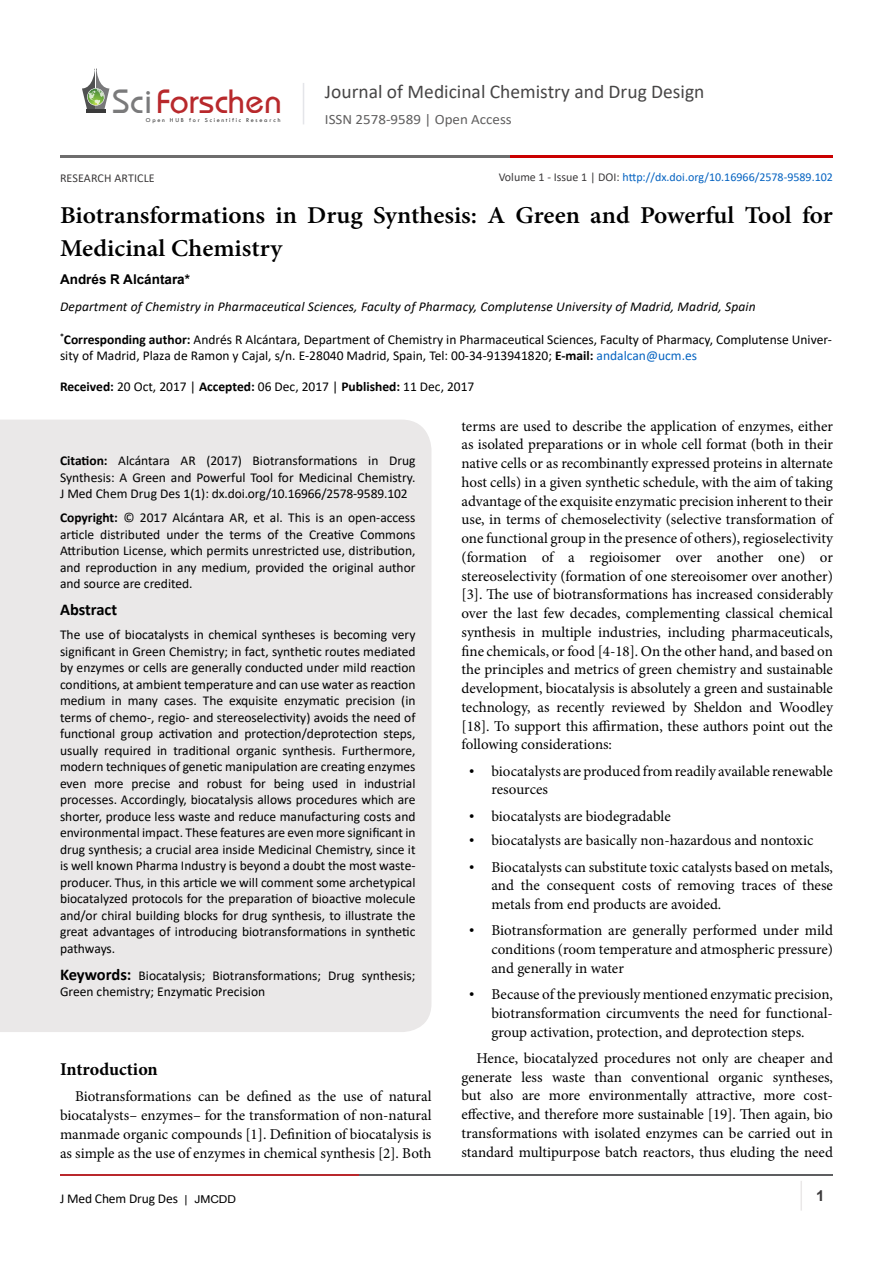
<style>
.page{position:relative;width:893px;height:1263px;background:#fff}
.page>*{position:absolute;margin:0;border:0;box-sizing:border-box;transform-origin:0 0}
.t1{font:35.1px "Opal";color:#b8292c}
.t2{font:600 24.15px/33px "Minion Pro";color:#000;scale:1.05 1}
.t3{font:19.5px "Calibri";color:#474646}
.List_Paragraph{font:700 18px "Minion Pro";letter-spacing:-.005em;color:#000}
.List_Paragraph-2{font:700 16.5px "Calibri";color:#000}
.t4{font:15px/18.8px "Minion Pro";color:#000;text-align:justify}
.t5{font:700 15px "Arial";color:#3c3a3b}
.t6{font:14.25px "Calibri";color:#605f5f;scale:1.05 1}
.t7{font:13.5px/16.5px "Calibri";color:#000;text-align:justify}
.t8{font:italic 13.5px "Calibri";letter-spacing:.01em;color:#000}
.t9{font:700 13.5px "Arial";color:#000}
.t10{font:12px "Calibri";color:#0563c1}
.t11{font:12px "Calibri";letter-spacing:.01em;color:#3c3a3b}
.t12{font:6.15px "Tw Cen";letter-spacing:.28em;color:#3a3a3a}
.s1{color:#7a7a7b}
.s2{color:#3c3a3b}
.s3{font-weight:700}
.s4{color:#0563c1}
.s5{font-weight:700;font-size:16.5px}
.s6{font-family:"Times New Roman"}
.s7{font-family:"Arial";font-size:10.8px}
</style>
<div class="page">
<hr style="left:86px;top:109px;width:19px;height:4px;background:#3a3a3a">
<svg style="left:82px;top:68px;width:27px;height:41px"></svg>
<hr style="left:303px;top:83px;width:1px;height:41px;background:#e4e5e9">
<hr style="left:800px;top:1181px;width:2px;height:29px;background:#eae8e8">
<hr style="left:60px;top:1174px;width:300px;height:2px;background:#b9282c">
<hr style="left:359px;top:1174px;width:474px;height:2px;background:#5d5e60">
<hr style="left:60px;top:155px;width:535px;height:2px;background:#6e6d6d">
<hr style="left:511px;top:155px;width:322px;height:2px;background:#ca0000">
<div style="left:0;top:420px;width:431px;height:612px;background:#eae8e8"></div>
<p class="t1" style="left:113px;top:80px;width:171px"><span class="s1">Sci</span>Forschen</p>
<p class="t12" style="left:146px;top:116px;width:136px">Open HUB for Scientific Research</p>
<h3 class="t3" style="left:325px;top:78px;width:381px">Journal of Medicinal Chemistry and Drug Design</h3>
<p class="t6" style="left:325px;top:110px;width:179px">ISSN 2578-9589 | Open Access</p>
<p class="t10" style="left:499px;top:169px;width:336px"><span class="s2">Volume 1 - Issue 1 | DOI:</span> http://dx.doi.org/10.16966/2578-9589.102</p>
<p class="t11" style="left:60px;top:170px;width:96px">RESEARCH ARTICLE</p>
<p class="t2" style="left:60px;top:198px;width:738px">Biotransformations in Drug Synthesis: A Green and Powerful Tool for<br>Medicinal Chemistry</p>
<p class="t9" style="left:60px;top:270px;width:132px">Andrés R Alcántara*</p>
<p class="t8" style="left:60px;top:297px;width:697px">Department of Chemistry in Pharmaceutical Sciences, Faculty of Pharmacy, Complutense University of Madrid, Madrid, Spain</p>
<p class="t7" style="left:60px;top:331px;width:773px"><sup>*</sup><span class="s3">Corresponding author:</span> Andrés R Alcántara, Department of Chemistry in Pharmaceutical Sciences, Faculty of Pharmacy, Complutense Univer&shy;sity of Madrid, Plaza de Ramon y Cajal, s/n. E-28040 Madrid, Spain, Tel: 00-34-913941820; <span class="s3">E-mail:</span> <span class="s4">andalcan@ucm.es</span></p>
<p class="t7" style="left:60px;top:378px;width:416px"><span class="s3">Received:</span> 20 Oct, 2017 | <span class="s3">Accepted:</span> 06 Dec, 2017 | <span class="s3">Published:</span> 11 Dec, 2017</p>
<p class="t7" style="left:60px;top:452px;width:357px"><span class="s3">Citation:</span> Alcántara AR (2017) Biotransformations in Drug Synthesis: A Green and Powerful Tool for Medicinal Chemistry.<br>J Med Chem Drug Des 1(1): dx.doi.org/10.16966/2578-9589.102</p>
<p class="t7" style="left:60px;top:509px;width:357px"><span class="s3">Copyright:</span> © 2017 Alcántara AR, et al. This is an open-access article distributed under the terms of the Creative Commons Attribution License, which permits unrestricted use, distribution, and reproduction in any medium, provided the original author and source are credited.</p>
<p class="List_Paragraph-2" style="left:60px;top:598px;width:59px">Abstract</p>
<p class="t7" style="left:60px;top:626px;width:357px">The use of biocatalysts in chemical syntheses is becoming very significant in Green Chemistry; in fact, synthetic routes mediated by enzymes or cells are generally conducted under mild reaction conditions, at ambient temperature and can use water as reaction medium in many cases. The exquisite enzymatic precision (in terms of chemo-, regio- and stereoselectivity) avoids the need of functional group activation and protection/deprotection steps, usually required in traditional organic synthesis. Furthermore, modern techniques of genetic manipulation are creating enzymes even more precise and robust for being used in industrial processes. Accordingly, biocatalysis allows procedures which are shorter, produce less waste and reduce manufacturing costs and environmental impact. These features are even more significant in drug synthesis; a crucial area inside Medicinal Chemistry, since it is well known Pharma Industry is beyond a doubt the most waste&shy;producer. Thus, in this article we will comment some archetypical biocatalyzed protocols for the preparation of bioactive molecule and/or chiral building blocks for drug synthesis, to illustrate the great advantages of introducing biotransformations in synthetic pathways.</p>
<p class="t7" style="left:60px;top:967px;width:357px"><span class="s5">Keywords:</span> Biocatalysis; Biotransformations; Drug synthesis;<br>Green chemistry; Enzymatic Precision</p>
<p class="List_Paragraph" style="left:60px;top:1057px;width:99px">Introduction</p>
<p class="t4" style="left:60px;top:1087px;width:373px;text-indent:15px">Biotransformations can be defined as the use of natural biocatalysts– enzymes– for the transformation of non-natural manmade organic compounds [1]. Definition of biocatalysis is as simple as the use of enzymes in chemical synthesis [2]. Both</p>
<p class="t4" style="left:461px;top:416px;width:373px">terms are used to describe the application of enzymes, either as isolated preparations or in whole cell format (both in their native cells or as recombinantly expressed proteins in alternate host cells) in a given synthetic schedule, with the aim of taking advantage of the exquisite enzymatic precision inherent to their use, in terms of chemoselectivity (selective transformation of one functional group in the presence of others), regioselectivity (formation of a regioisomer over another one) or stereoselectivity (formation of one stereoisomer over another) [3]. The use of biotransformations has increased considerably over the last few decades, complementing classical chemical synthesis in multiple industries, including pharmaceuticals, fine chemicals, or food [4-18]. On the other hand, and based on the principles and metrics of green chemistry and sustainable development, biocatalysis is absolutely a green and sustainable technology, as recently reviewed by Sheldon and Woodley [18]. To support this affirmation, these authors point out the following considerations:</p>
<p class="t4" style="left:491px;top:761px;width:343px;text-indent:-22px"><span class="s6">•</span> biocatalysts are produced from readily available renewable resources</p>
<p class="t4" style="left:469px;top:806px;width:203px"><span class="s6">•</span> biocatalysts are biodegradable</p>
<p class="t4" style="left:469px;top:831px;width:346px"><span class="s6">•</span> biocatalysts are basically non-hazardous and nontoxic</p>
<p class="t4" style="left:491px;top:857px;width:343px;text-indent:-22px"><span class="s6">•</span> Biocatalysts can substitute toxic catalysts based on metals, and the consequent costs of removing traces of these metals from end products are avoided.</p>
<p class="t4" style="left:491px;top:921px;width:343px;text-indent:-22px"><span class="s6">•</span> Biotransformation are generally performed under mild conditions (room temperature and atmospheric pressure) and generally in water</p>
<p class="t4" style="left:491px;top:985px;width:343px;text-indent:-22px"><span class="s6">•</span> Because of the previously mentioned enzymatic precision, biotransformation circumvents the need for functional&shy;group activation, protection, and deprotection steps.</p>
<p class="t4" style="left:461px;top:1049px;width:373px;text-indent:15px">Hence, biocatalyzed procedures not only are cheaper and generate less waste than conventional organic syntheses, but also are more environmentally attractive, more cost&shy;effective, and therefore more sustainable [19]. Then again, bio transformations with isolated enzymes can be carried out in standard multipurpose batch reactors, thus eluding the need</p>
<p class="t7" style="left:60px;top:1190px;width:178px">J Med Chem Drug Des <span class="s7">| JMCDD</span></p>
<p class="t5" style="left:816px;top:1185px;width:10px">1</p>
</div>
